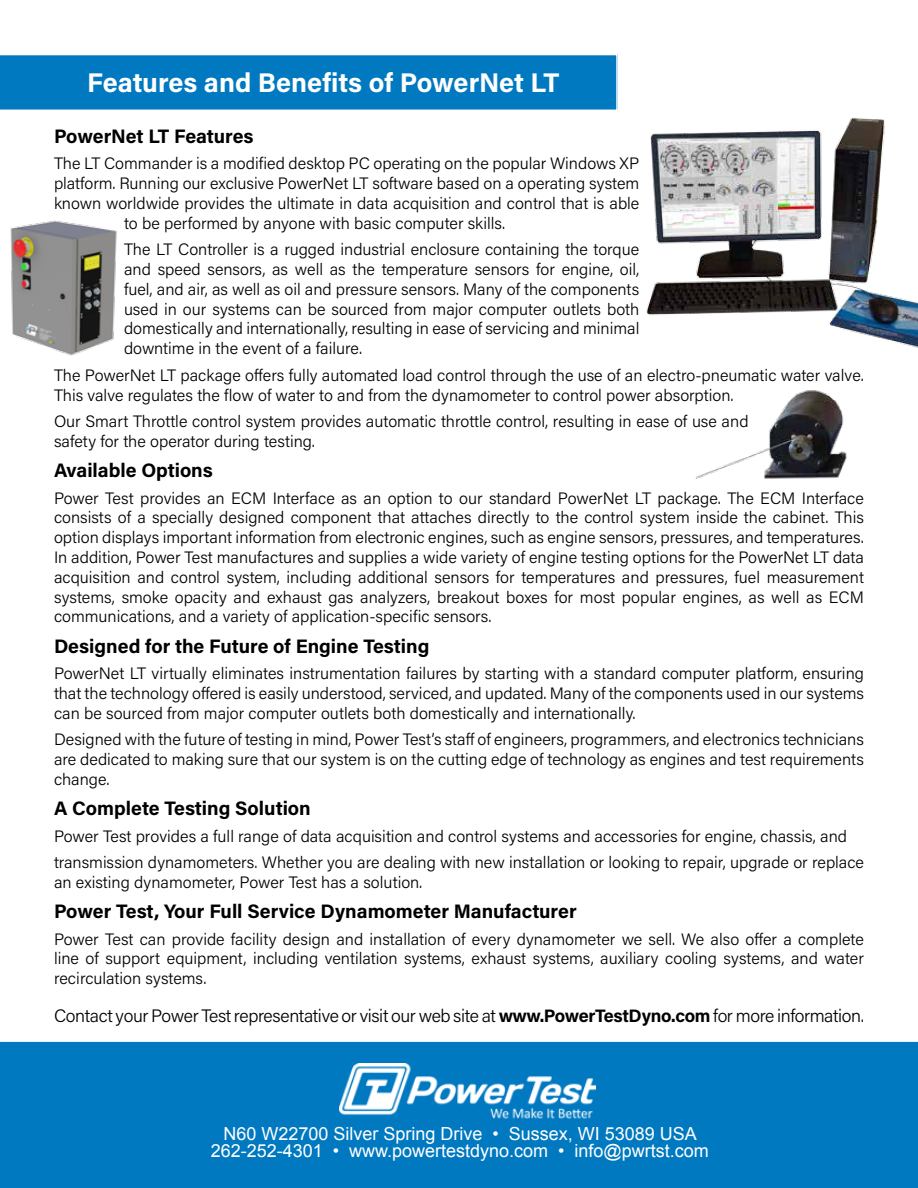
<style>
.page{position:relative;width:918px;height:1188px;background:#fff}
.page>*{position:absolute;margin:0;border:0;box-sizing:border-box;transform-origin:0 0}
.t1{font:700 27px "Acumin Pro";color:#fff}
.t2{font:700 19.5px "Acumin Pro";color:#000}
.t3{font:18px/16.5px "Arial";color:#fff;text-align:center}
.t4{font:300 18px "Acumin Pro";letter-spacing:-.02em;color:#000}
.t5{font:300 16.5px/19.8px "Acumin Pro";color:#000;text-align:justify}
.s1{font-weight:700}
</style>
<div class="page">
<div style="left:0;top:1041px;width:918px;height:147px;background:#0079c1"></div>
<div style="left:0;top:54px;width:618px;height:56px;background:#0079c1"></div>
<img style="left:340px;top:1064px;width:255px;height:57px">
<img style="left:646px;top:118px;width:272px;height:230px">
<img style="left:10px;top:220px;width:107px;height:136px">
<img style="left:696px;top:390px;width:151px;height:89px">
<h1 class="t1" style="left:87px;top:64px;width:474px">Features and Benefits of PowerNet LT</h1>
<p class="t2" style="left:54px;top:122px;width:201px">PowerNet LT Features</p>
<p class="t5" style="left:54px;top:153px;width:587px">The LT Commander is a modified desktop PC operating on the popular Windows XP</p>
<p class="t5" style="left:54px;top:173px;width:587px">platform. Running our exclusive PowerNet LT software based on a operating system</p>
<p class="t5" style="left:54px;top:193px;width:587px">known worldwide provides the ultimate in data acquisition and control that is able</p>
<p class="t5" style="left:124px;top:212px;width:383px">to be performed by anyone with basic computer skills.</p>
<p class="t5" style="left:124px;top:239px;width:517px">The LT Controller is a rugged industrial enclosure containing the torque and speed sensors, as well as the temperature sensors for engine, oil, fuel, and air, as well as oil and pressure sensors. Many of the components used in our systems can be sourced from major computer outlets both domestically and internationally, resulting in ease of servicing and minimal downtime in the event of a failure.</p>
<p class="t5" style="left:54px;top:364px;width:811px">The PowerNet LT package offers fully automated load control through the use of an electro-pneumatic water valve.<br>This valve regulates the flow of water to and from the dynamometer to control power absorption.</p>
<p class="t5" style="left:54px;top:411px;width:696px">Our Smart Throttle control system provides automatic throttle control, resulting in ease of use and safety for the operator during testing.</p>
<p class="t2" style="left:54px;top:456px;width:160px">Available Options</p>
<p class="t5" style="left:54px;top:487px;width:812px">Power Test provides an ECM Interface as an option to our standard PowerNet LT package. The ECM Interface consists of a specially designed component that attaches directly to the control system inside the cabinet. This option displays important information from electronic engines, such as engine sensors, pressures, and temperatures.<br>In addition, Power Test manufactures and supplies a wide variety of engine testing options for the PowerNet LT data acquisition and control system, including additional sensors for temperatures and pressures, fuel measurement systems, smoke opacity and exhaust gas analyzers, breakout boxes for most popular engines, as well as ECM communications, and a variety of application-specific sensors.</p>
<p class="t2" style="left:54px;top:632px;width:377px">Designed for the Future of Engine Testing</p>
<p class="t5" style="left:54px;top:663px;width:812px">PowerNet LT virtually eliminates instrumentation failures by starting with a standard computer platform, ensuring that the technology offered is easily understood, serviced, and updated. Many of the components used in our systems can be sourced from major computer outlets both domestically and internationally.</p>
<p class="t5" style="left:54px;top:729px;width:811px">Designed with the future of testing in mind, Power Test’s staff of engineers, programmers, and electronics technicians are dedicated to making sure that our system is on the cutting edge of technology as engines and test requirements change.</p>
<p class="t2" style="left:54px;top:794px;width:258px">A Complete Testing Solution</p>
<p class="t5" style="left:54px;top:822px;width:812px;line-height:26.5px">Power Test provides a full range of data acquisition and control systems and accessories for engine, chassis, and transmission dynamometers. Whether you are dealing with new installation or looking to repair, upgrade or replace</p>
<p class="t5" style="left:54px;top:872px;width:370px">an existing dynamometer, Power Test has a solution.</p>
<p class="t2" style="left:54px;top:897px;width:524px">Power Test, Your Full Service Dynamometer Manufacturer</p>
<p class="t5" style="left:54px;top:928px;width:811px">Power Test can provide facility design and installation of every dynamometer we sell. We also offer a complete line of support equipment, including ventilation systems, exhaust systems, auxiliary cooling systems, and water recirculation systems.</p>
<p class="t4" style="left:54px;top:1003px;width:812px">Contact your Power Test representative or visit our web site at <span class="s1">www.PowerTestDyno.com</span> for more information.</p>
<p class="t3" style="left:211px;top:1126px;width:500px">N60 W22700 Silver Spring Drive • Sussex, WI 53089 USA<br>262-252-4301 • www.powertestdyno.com • info@pwrtst.com</p>
</div>
